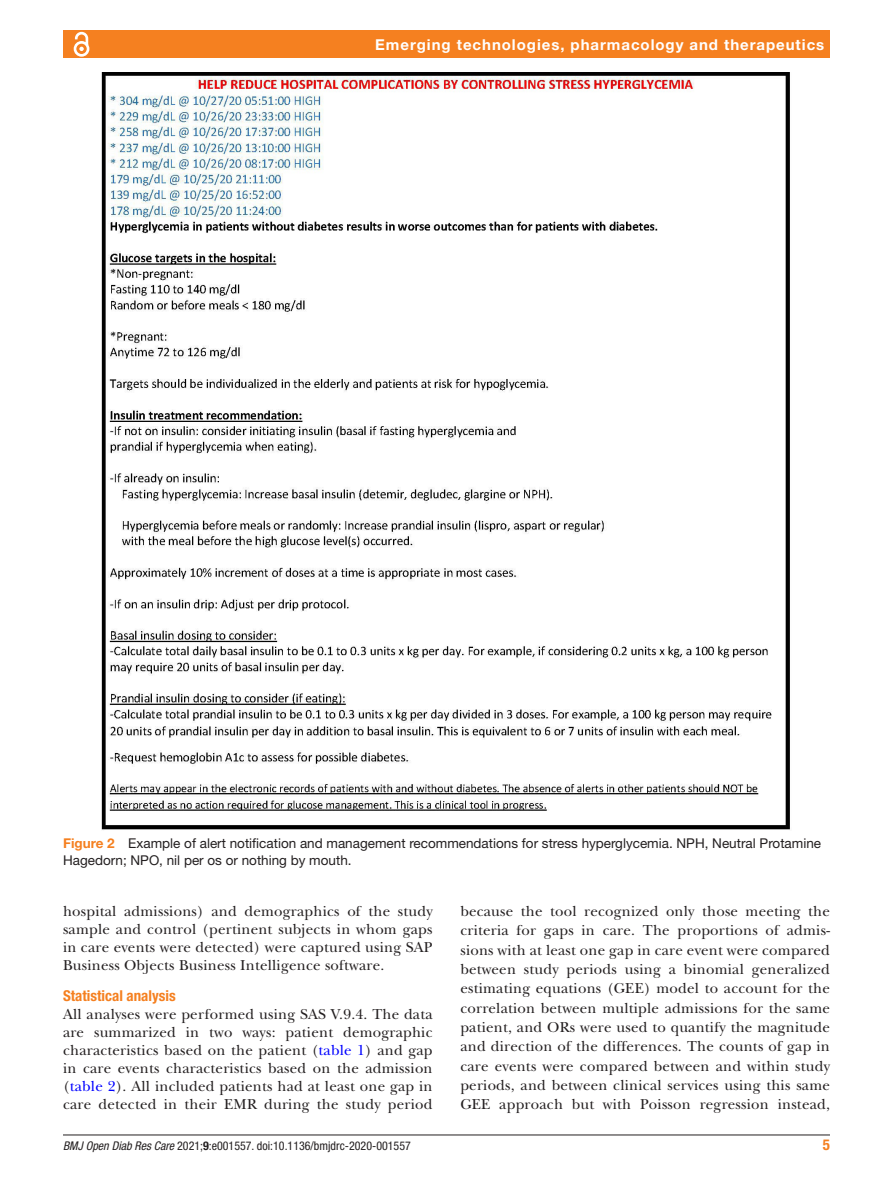
<style>
.page{position:relative;width:893px;height:1191px;background:#fff}
.page>*{position:absolute;margin:0;border:0;box-sizing:border-box;transform-origin:0 0}
.t1{font:15px/19.4px "New Baskerville";letter-spacing:.015em;color:#231f20;text-align:justify}
.t2{font:700 15px "Helvetica Neue LT Std";letter-spacing:.065em;color:#fff}
.t3{font:700 condensed 15px "Helvetica Neue LT Std";color:#f58020}
.t4{font:13.5px/16.2px "Helvetica Neue LT Std";color:#231f20}
.t5{font:condensed 12px "Helvetica Neue LT Std";color:#231f20}
.s1{font-weight:700;color:#f58020}
.s2{color:#00f}
.s3{font-style:italic}
.s4{font-weight:700}
</style>
<div class="page">
<hr style="left:63px;top:1134px;width:767px;height:1px;background:#231f20">
<div style="left:63px;top:31px;width:767px;height:27px;background:#f58020"></div>
<svg style="left:73px;top:31px;width:17px;height:26px"></svg>
<img style="left:101px;top:73px;width:689px;height:757px">
<p class="t2" style="left:375px;top:35px;width:450px">Emerging technologies, pharmacology and therapeutics</p>
<p class="t4" style="left:63px;top:835px;width:760px"><span class="s1">Figure 2</span> Example of alert notification and management recommendations for stress hyperglycemia. NPH, Neutral Protamine<br>Hagedorn; NPO, nil per os or nothing by mouth.</p>
<p class="t1" style="left:63px;top:902px;width:371px;line-height:18px">hospital admissions) and demographics of the study sample and control (pertinent subjects in whom gaps in care events were detected) were captured using SAP Business Objects Business Intelligence software.</p>
<p class="t3" style="left:63px;top:987px;width:114px">Statistical analysis</p>
<p class="t1" style="left:63px;top:1005px;width:371px;line-height:18px">All analyses were performed using SAS V.9.4. The data are summarized in two ways: patient demographic characteristics based on the patient (<span class="s2">table 1</span>) and gap in care events characteristics based on the admission (<span class="s2">table 2</span>). All included patients had at least one gap in care detected in their EMR during the study period</p>
<p class="t1" style="left:460px;top:901px;width:371px">because the tool recognized only those meeting the criteria for gaps in care. The proportions of admis&shy;sions with at least one gap in care event were compared between study periods using a binomial generalized estimating equations (GEE) model to account for the correlation between multiple admissions for the same patient, and ORs were used to quantify the magnitude and direction of the differences. The counts of gap in care events were compared between and within study periods, and between clinical services using this same GEE approach but with Poisson regression instead,</p>
<p class="t5" style="left:63px;top:1138px;width:349px"><span class="s3">BMJ Open Diab Res Care</span> 2021;<span class="s4">9</span>:e001557. doi:10.1136/bmjdrc-2020-001557</p>
<p class="t3" style="left:823px;top:1135px;width:9px">5</p>
</div>
